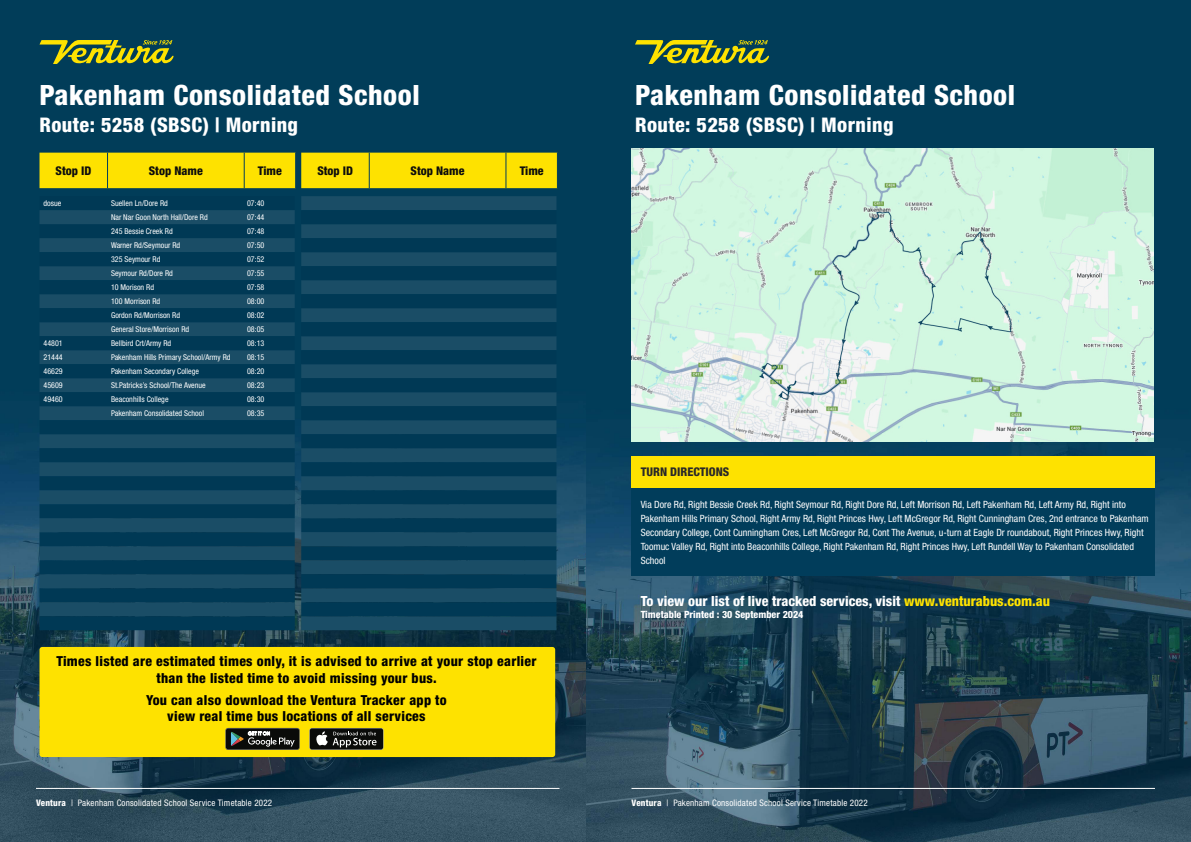
<style>
.page{position:relative;width:1191px;height:842px;background:#fff}
.page>*{position:absolute;margin:0;border:0;box-sizing:border-box;transform-origin:0 0}
.t1{font:800 condensed 28px "Helvetica Neue LT Std";letter-spacing:.02em;color:#fff}
.t2{font:800 condensed 20.2px "Helvetica Neue LT Std";letter-spacing:.02em;color:#fff}
.t3{font:800 condensed 14px "Helvetica Neue LT Std";color:#fff}
.t4{font:800 condensed 13.8px/16.6px "Helvetica Neue LT Std";letter-spacing:.02em;color:#000;text-align:center}
.t5{font:800 condensed 12px "Helvetica Neue LT Std";color:#0d0d0d}
.t6{font:800 condensed 12px "Helvetica Neue LT Std";color:#292829}
.t7{font:condensed 10px/14px "Helvetica Neue LT Std";color:#fff}
.t8{font:800 condensed 10px "Helvetica Neue LT Std";color:#fff}
.t9{font:condensed 9px "Helvetica Neue LT Std";letter-spacing:.02em;color:#fff}
.t10{font:condensed 8px "Helvetica Neue LT Std";color:#fff}
.s1{font-weight:800}
.s2{color:#fee200}
</style>
<div class="page">
<img style="left:0;top:0;width:587px;height:842px">
<hr style="left:36px;top:788px;width:523px;height:1px;background:#fff">
<svg style="left:40px;top:40px;width:134px;height:24px;background:#6f8531"></svg>
<div style="left:40px;top:153px;width:517px;height:35px;background:#fee200"></div>
<hr style="left:369px;top:153px;width:1px;height:35px;background:#013d5b">
<hr style="left:505px;top:153px;width:1px;height:35px;background:#013d5b">
<hr style="left:557px;top:153px;width:1px;height:35px;background:#013d5b">
<svg style="left:40px;top:196px;width:255px;height:42px;background:#083f5a"></svg>
<div style="left:40px;top:238px;width:255px;height:378px;background:#1a4d66"></div>
<svg style="left:40px;top:252px;width:255px;height:322px;background:#0c425c"></svg>
<div style="left:40px;top:588px;width:255px;height:14px;background:#003955"></div>
<div style="left:40px;top:616px;width:255px;height:14px;background:#003955"></div>
<div style="left:301px;top:196px;width:255px;height:434px;background:#1a4d66"></div>
<svg style="left:301px;top:210px;width:255px;height:56px;background:#0c425d"></svg>
<svg style="left:301px;top:266px;width:255px;height:322px;background:#0c425c"></svg>
<div style="left:301px;top:602px;width:255px;height:14px;background:#003955"></div>
<div style="left:39px;top:647px;width:516px;height:110px;background:#fee200;border-radius:3px"></div>
<svg style="left:225px;top:728px;width:75px;height:22px;background:#383a36"></svg>
<div style="left:309px;top:728px;width:74px;height:22px;background:#363735;border-radius:3px"></div>
<div style="left:310px;top:728px;width:73px;height:21px;background:#0a0b09;border-radius:2px"></div>
<svg style="left:316px;top:731px;width:60px;height:16px"></svg>
<img style="left:587px;top:0;width:604px;height:842px">
<hr style="left:631px;top:788px;width:524px;height:1px;background:#fff">
<div style="left:631px;top:456px;width:523px;height:32px;background:#fee200"></div>
<div style="left:631px;top:488px;width:523px;height:88px;background:#013d5b"></div>
<svg style="left:635px;top:40px;width:134px;height:24px;background:#6f8531"></svg>
<img style="left:632px;top:149px;width:521px;height:293px">
<h1 class="t1" style="left:40px;top:77px;width:381px">Pakenham Consolidated School</h1>
<h2 class="t2" style="left:40px;top:112px;width:260px">Route: 5258 (SBSC) | Morning</h2>
<p class="t5" style="left:56px;top:163px;width:37px">Stop ID</p>
<p class="t5" style="left:149px;top:163px;width:56px">Stop Name</p>
<p class="t5" style="left:258px;top:163px;width:25px">Time</p>
<p class="t5" style="left:317px;top:163px;width:37px">Stop ID</p>
<p class="t5" style="left:410px;top:163px;width:56px">Stop Name</p>
<p class="t5" style="left:520px;top:163px;width:25px">Time</p>
<p class="t10" style="left:44px;top:199px;width:19px">dosue</p>
<p class="t10" style="left:111px;top:199px;width:58px">Suellen Ln/Dore Rd</p>
<p class="t10" style="left:247px;top:199px;width:19px">07:40</p>
<p class="t10" style="left:111px;top:213px;width:98px">Nar Nar Goon North Hall/Dore Rd</p>
<p class="t10" style="left:247px;top:213px;width:19px">07:44</p>
<p class="t10" style="left:111px;top:227px;width:63px">245 Bessie Creek Rd</p>
<p class="t10" style="left:247px;top:227px;width:19px">07:48</p>
<p class="t10" style="left:111px;top:241px;width:71px">Warner Rd/Seymour Rd</p>
<p class="t10" style="left:247px;top:241px;width:19px">07:50</p>
<p class="t10" style="left:111px;top:255px;width:51px">325 Seymour Rd</p>
<p class="t10" style="left:247px;top:255px;width:19px">07:52</p>
<p class="t10" style="left:111px;top:269px;width:63px">Seymour Rd/Dore Rd</p>
<p class="t10" style="left:247px;top:269px;width:19px">07:55</p>
<p class="t10" style="left:111px;top:283px;width:45px">10 Morison Rd</p>
<p class="t10" style="left:247px;top:283px;width:19px">07:58</p>
<p class="t10" style="left:111px;top:297px;width:51px">100 Morrison Rd</p>
<p class="t10" style="left:247px;top:297px;width:19px">08:00</p>
<p class="t10" style="left:111px;top:311px;width:71px">Gordon Rd/Morrison Rd</p>
<p class="t10" style="left:247px;top:311px;width:19px">08:02</p>
<p class="t10" style="left:111px;top:325px;width:80px">General Store/Morrison Rd</p>
<p class="t10" style="left:247px;top:325px;width:19px">08:05</p>
<p class="t10" style="left:44px;top:339px;width:21px">44801</p>
<p class="t10" style="left:111px;top:339px;width:62px">Bellbird Crt/Army Rd</p>
<p class="t10" style="left:247px;top:339px;width:19px">08:13</p>
<p class="t10" style="left:44px;top:353px;width:21px">21444</p>
<p class="t10" style="left:111px;top:353px;width:121px">Pakenham Hills Primary School/Army Rd</p>
<p class="t10" style="left:247px;top:353px;width:19px">08:15</p>
<p class="t10" style="left:44px;top:367px;width:21px">46629</p>
<p class="t10" style="left:111px;top:367px;width:89px">Pakenham Secondary College</p>
<p class="t10" style="left:247px;top:367px;width:19px">08:20</p>
<p class="t10" style="left:44px;top:381px;width:21px">45609</p>
<p class="t10" style="left:111px;top:381px;width:96px">St.Patricks’s School/The Avenue</p>
<p class="t10" style="left:247px;top:381px;width:19px">08:23</p>
<p class="t10" style="left:44px;top:395px;width:21px">49460</p>
<p class="t10" style="left:111px;top:395px;width:59px">Beaconhills College</p>
<p class="t10" style="left:247px;top:395px;width:19px">08:30</p>
<p class="t10" style="left:111px;top:409px;width:94px">Pakenham Consolidated School</p>
<p class="t10" style="left:247px;top:409px;width:19px">08:35</p>
<h3 class="t4" style="left:56px;top:653px;width:481px">Times listed are estimated times only, it is advised to arrive at your stop earlier than the listed time to avoid missing your bus.</h3>
<h3 class="t4" style="left:146px;top:691px;width:302px">You can also download the Ventura Tracker app to view real time bus locations of all services</h3>
<p class="t9" style="left:36px;top:798px;width:238px"><span class="s1">Ventura</span> | Pakenham Consolidated School Service Timetable 2022</p>
<h1 class="t1" style="left:635px;top:77px;width:381px">Pakenham Consolidated School</h1>
<h2 class="t2" style="left:635px;top:112px;width:260px">Route: 5258 (SBSC) | Morning</h2>
<p class="t6" style="left:640px;top:465px;width:90px">TURN DIRECTIONS</p>
<p class="t7" style="left:640px;top:497px;width:509px">Via Dore Rd, Right Bessie Creek Rd, Right Seymour Rd, Right Dore Rd, Left Morrison Rd, Left Pakenham Rd, Left Army Rd, Right into Pakenham Hills Primary School, Right Army Rd, Right Princes Hwy, Left McGregor Rd, Right Cunningham Cres, 2nd entrance to Pakenham Secondary College, Cont Cunningham Cres, Left McGregor Rd, Cont The Avenue, u-turn at Eagle Dr roundabout, Right Princes Hwy, Right Toomuc Valley Rd, Right into Beaconhills College, Right Pakenham Rd, Right Princes Hwy, Left Rundell Way to Pakenham Consolidated School</p>
<h3 class="t3" style="left:640px;top:593px;width:411px">To view our list of live tracked services, visit <span class="s2">www.venturabus.com.au</span></h3>
<p class="t8" style="left:640px;top:609px;width:164px">Timetable Printed : 30 September 2024</p>
<p class="t9" style="left:631px;top:798px;width:238px"><span class="s1">Ventura</span> | Pakenham Consolidated School Service Timetable 2022</p>
</div>
